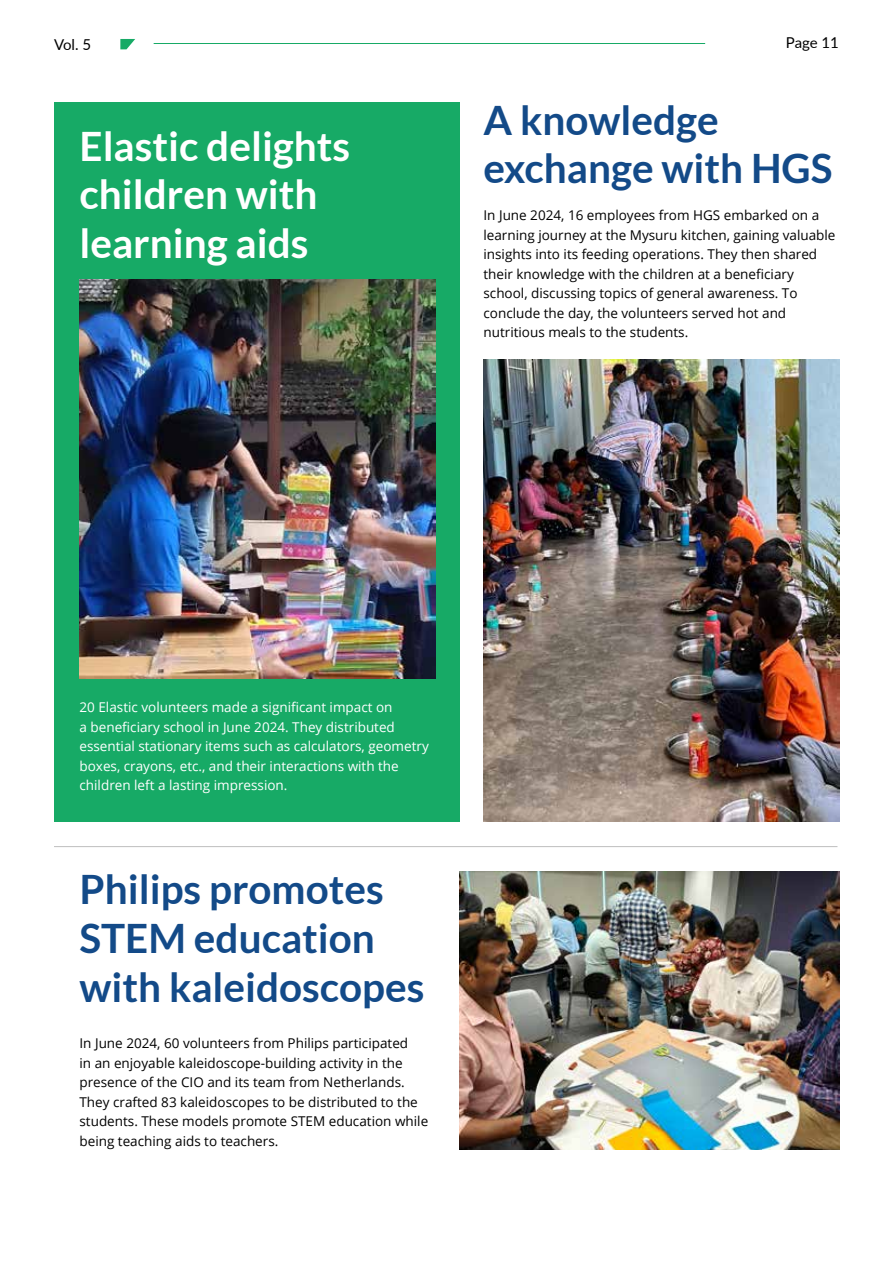
<style>
.page{position:relative;width:893px;height:1263px;background:#fff}
.page>*{position:absolute;margin:0;border:0;box-sizing:border-box;transform-origin:0 0}
.t1{font:700 40.5px/48.6px "Lato";color:#134a88}
.t2{font:700 40.5px/48.6px "Lato";color:#fff}
.t3{font:15px "Lato";letter-spacing:-.005em;color:#000}
.t4{font:13.5px/19.5px "Open Sans";color:#000}
.t5{font:13.5px/19.5px "Open Sans";color:#fff}
</style>
<div class="page">
<img style="left:483px;top:359px;width:356px;height:462px">
<img style="left:459px;top:872px;width:380px;height:277px">
<div style="left:54px;top:102px;width:405px;height:719px;background:#17aa66"></div>
<hr style="left:54px;top:846px;width:783px;height:1px;background:#bfbfbf">
<img style="left:80px;top:279px;width:355px;height:400px">
<hr style="left:154px;top:43px;width:551px;height:1px;background:#17aa66">
<svg style="left:120px;top:39px;width:15px;height:10px"></svg>
<p class="t3" style="left:54px;top:33px;width:39px">Vol. 5</p>
<p class="t3" style="left:786px;top:32px;width:55px">Page 11</p>
<h1 class="t2" style="left:80px;top:121px;width:272px">Elastic delights children with learning aids</h1>
<h1 class="t1" style="left:483px;top:95px;width:351px">A knowledge exchange with HGS</h1>
<p class="t4" style="left:483px;top:205px;width:354px">In June 2024, 16 employees from HGS embarked on a learning journey at the Mysuru kitchen, gaining valuable insights into its feeding operations. They then shared their knowledge with the children at a beneficiary school, discussing topics of general awareness. To conclude the day, the volunteers served hot and nutritious meals to the students.</p>
<p class="t5" style="left:80px;top:697px;width:351px">20 Elastic volunteers made a significant impact on<br>a beneficiary school in June 2024. They distributed essential stationary items such as calculators, geometry boxes, crayons, etc., and their interactions with the children left a lasting impression.</p>
<h1 class="t1" style="left:80px;top:865px;width:346px">Philips promotes<br>STEM education with kaleidoscopes</h1>
<p class="t4" style="left:80px;top:1033px;width:350px">In June 2024, 60 volunteers from Philips participated<br>in an enjoyable kaleidoscope-building activity in the presence of the CIO and its team from Netherlands.<br>They crafted 83 kaleidoscopes to be distributed to the students. These models promote STEM education while being teaching aids to teachers.</p>
</div>
